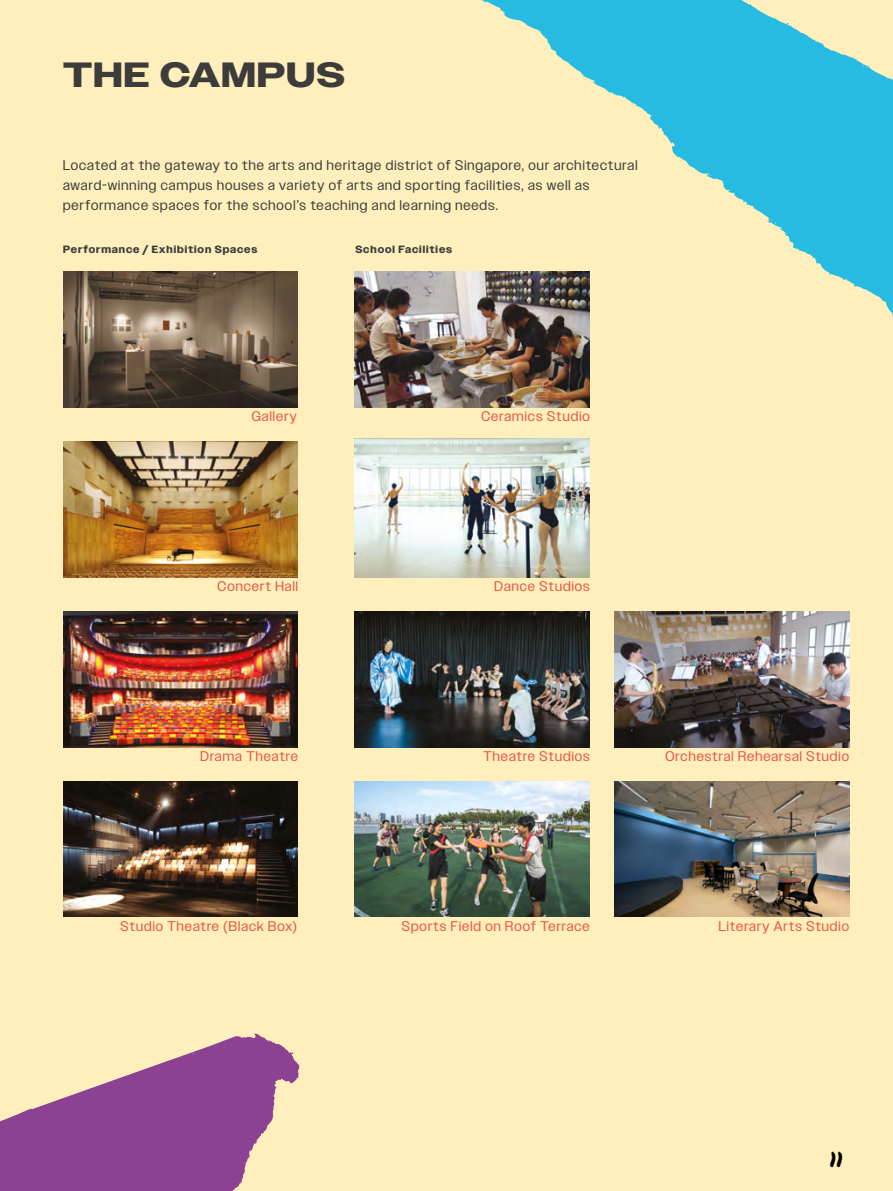
<style>
.page{position:relative;width:893px;height:1191px;background:#ffefbd}
.page>*{position:absolute;margin:0;border:0;box-sizing:border-box;transform-origin:0 0}
.t1{font:700 35px "Owners Wide";letter-spacing:.04em;color:#3c3c3b}
.t2{font:21px "Permanent Marker";color:#000}
.t3{font:14px/19.8px "Owners";letter-spacing:.08em;color:#3c3c3b}
.t4{font:14px "Owners";letter-spacing:.075em;color:#ea553e}
.t5{font:700 10.5px "Owners";letter-spacing:.09em;color:#3c3c3b}
</style>
<div class="page">
<svg style="left:480px;top:0;width:413px;height:317px"></svg>
<svg style="left:0;top:1033px;width:300px;height:158px;fill:#8c4292"></svg>
<img style="left:63px;top:781px;width:235px;height:135px">
<img style="left:63px;top:611px;width:235px;height:136px">
<img style="left:64px;top:272px;width:234px;height:135px">
<img style="left:355px;top:611px;width:235px;height:136px">
<img style="left:614px;top:611px;width:235px;height:136px">
<img style="left:614px;top:781px;width:235px;height:135px">
<img style="left:355px;top:781px;width:235px;height:135px">
<img style="left:355px;top:272px;width:235px;height:135px">
<img style="left:355px;top:438px;width:235px;height:139px">
<img style="left:63px;top:441px;width:235px;height:136px">
<h1 class="t1" style="left:63px;top:54px;width:283px">THE CAMPUS</h1>
<p class="t3" style="left:63px;top:156px;width:576px">Located at the gateway to the arts and heritage district of Singapore, our architectural award-winning campus houses a variety of arts and sporting facilities, as well as performance spaces for the school’s teaching and learning needs.</p>
<p class="t5" style="left:63px;top:243px;width:196px">Performance / Exhibition Spaces</p>
<p class="t5" style="left:355px;top:243px;width:98px">School Facilities</p>
<p class="t4" style="left:252px;top:408px;width:46px">Gallery</p>
<p class="t4" style="left:481px;top:408px;width:110px">Ceramics Studio</p>
<p class="t4" style="left:218px;top:578px;width:82px">Concert Hall</p>
<p class="t4" style="left:495px;top:578px;width:97px">Dance Studios</p>
<p class="t4" style="left:200px;top:748px;width:99px">Drama Theatre</p>
<p class="t4" style="left:665px;top:748px;width:185px">Orchestral Rehearsal Studio</p>
<p class="t4" style="left:484px;top:748px;width:108px">Theatre Studios</p>
<p class="t4" style="left:121px;top:918px;width:178px">Studio Theatre (Black Box)</p>
<p class="t4" style="left:402px;top:918px;width:189px">Sports Field on Roof Terrace</p>
<p class="t4" style="left:719px;top:918px;width:132px">Literary Arts Studio</p>
<h2 class="t2" style="left:830px;top:1143px;width:15px">11</h2>
</div>
